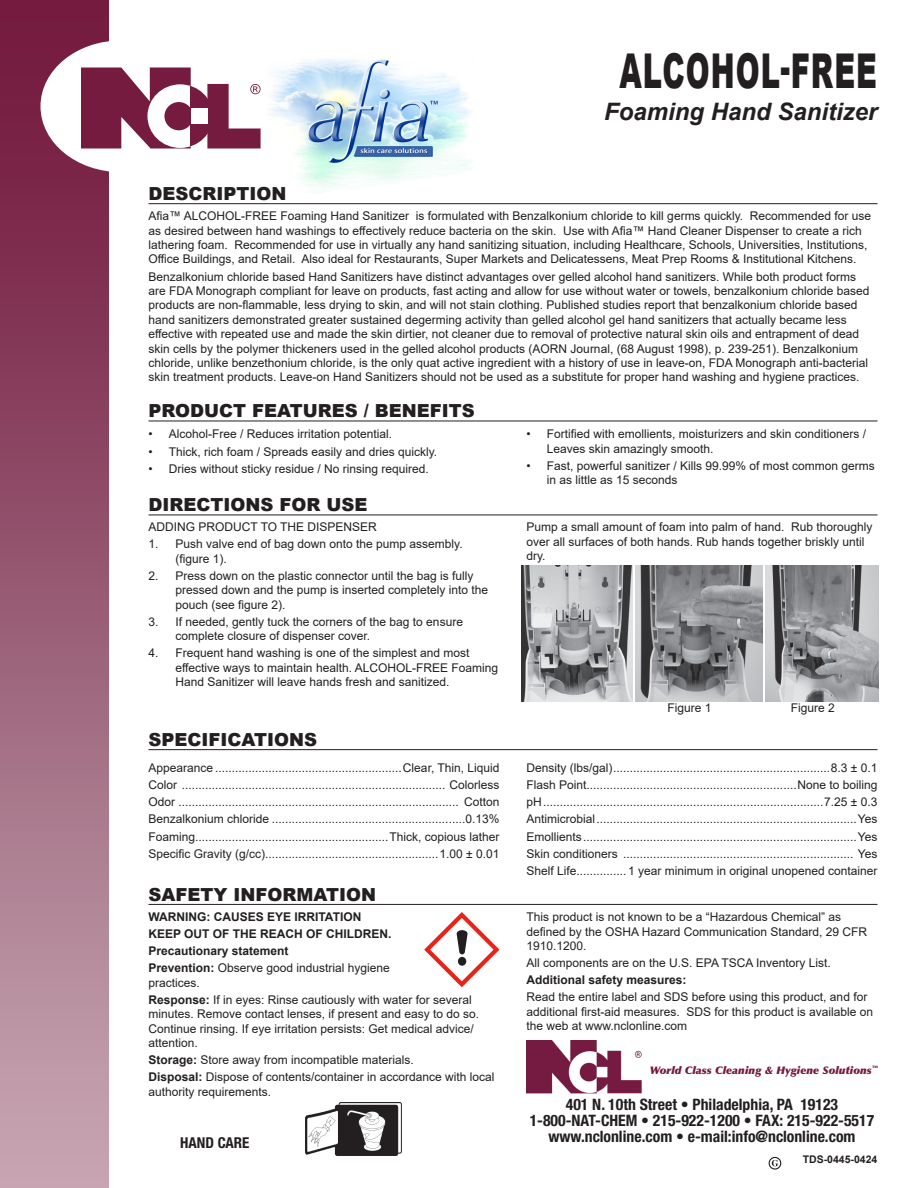
<style>
.page{position:relative;width:918px;height:1188px;background:#fff}
.page>*{position:absolute;margin:0;border:0;box-sizing:border-box;transform-origin:0 0}
.Product_Name{font:900 48px "Arial";letter-spacing:.035em;color:#231f20;scale:.6 1}
.Product_Subtitle{font:italic 700 24px "Arial";color:#231f20}
.Section_Heading{font:900 18px "Arial";color:#231f20}
.t1{font:700 condensed 15.75px/16.4px "Helvetica Neue LT Std";color:#231f20;text-align:center}
.t2{font:700 condensed 15px "Helvetica Neue LT Std";color:#231f20}
.Body_Text{font:12px/14.4px "Arial";color:#231f20}
.Specifications{font:12px "Arial";color:#231f20}
.Bullet_Text{font:12px/14.4px "Arial";color:#231f20}
.Body_Text-2{font:700 12px "Arial";color:#231f20}
.t3{font:italic 10.5px "Optima LT Std X Black";color:#751b40}
.Code_No{font:700 10.5px "Arial";color:#231f20}
.s1{font-weight:700}
</style>
<div class="page">
<div style="left:0;top:0;width:108px;height:1188px;background:linear-gradient(to bottom,#6d1137,#c6a7b3)"></div>
<div style="left:41px;top:41px;width:161px;height:131px;background:#fff;border-radius:50%"></div>
<svg style="left:81px;top:68px;width:180px;height:81px"></svg>
<div style="left:191px;top:108px;width:16px;height:16px;background:#fff"></div>
<img style="left:526px;top:1041px;width:116px;height:53px">
<img style="left:268px;top:59px;width:204px;height:134px">
<hr style="left:148px;top:203px;width:730px;height:1px;background:#231f20">
<hr style="left:148px;top:421px;width:730px;height:1px;background:#231f20">
<hr style="left:148px;top:515px;width:730px;height:1px;background:#231f20">
<hr style="left:148px;top:749px;width:730px;height:1px;background:#231f20">
<hr style="left:148px;top:904px;width:730px;height:1px;background:#231f20">
<img style="left:306px;top:1103px;width:96px;height:53px">
<svg style="left:772px;top:1160px;width:6px;height:6px"></svg>
<div style="left:769px;top:1157px;width:12px;height:13px;border:1px solid #231f20;border-radius:50%"></div>
<img style="left:635px;top:566px;width:128px;height:135px">
<img style="left:521px;top:566px;width:112px;height:135px">
<img style="left:766px;top:566px;width:113px;height:135px">
<svg style="left:424px;top:912px;width:76px;height:75px"></svg>
<p class="Product_Name" style="left:619px;top:36px;width:431px">ALCOHOL-FREE</p>
<p class="Product_Subtitle" style="left:604px;top:96px;width:275px">Foaming Hand Sanitizer</p>
<p class="Section_Heading" style="left:148px;top:181px;width:139px">DESCRIPTION</p>
<p class="Body_Text" style="left:148px;top:209px;width:724px">Afia™ ALCOHOL-FREE Foaming Hand Sanitizer is formulated with Benzalkonium chloride to kill germs quickly. Recommended for use as desired between hand washings to effectively reduce bacteria on the skin. Use with Afia™ Hand Cleaner Dispenser to create a rich lathering foam. Recommended for use in virtually any hand sanitizing situation, including Healthcare, Schools, Universities, Institutions, Office Buildings, and Retail. Also ideal for Restaurants, Super Markets and Delicatessens, Meat Prep Rooms &amp; Institutional Kitchens.</p>
<p class="Body_Text" style="left:148px;top:269px;width:722px">Benzalkonium chloride based Hand Sanitizers have distinct advantages over gelled alcohol hand sanitizers. While both product forms are FDA Monograph compliant for leave on products, fast acting and allow for use without water or towels, benzalkonium chloride based products are non-flammable, less drying to skin, and will not stain clothing. Published studies report that benzalkonium chloride based hand sanitizers demonstrated greater sustained degerming activity than gelled alcohol gel hand sanitizers that actually became less effective with repeated use and made the skin dirtier, not cleaner due to removal of protective natural skin oils and entrapment of dead skin cells by the polymer thickeners used in the gelled alcohol products (AORN Journal, (68 August 1998), p. 239-251). Benzalkonium chloride, unlike benzethonium chloride, is the only quat active ingredient with a history of use in leave-on, FDA Monograph anti-bacterial skin treatment products. Leave-on Hand Sanitizers should not be used as a substitute for proper hand washing and hygiene practices.</p>
<p class="Section_Heading" style="left:148px;top:398px;width:328px">PRODUCT FEATURES / BENEFITS</p>
<p class="Bullet_Text" style="left:148px;top:427px;width:245px">• Alcohol-Free / Reduces irritation potential.</p>
<p class="Bullet_Text" style="left:148px;top:444px;width:290px">• Thick, rich foam / Spreads easily and dries quickly.</p>
<p class="Bullet_Text" style="left:148px;top:461px;width:282px">• Dries without sticky residue / No rinsing required.</p>
<p class="Bullet_Text" style="left:547px;top:427px;width:321px;text-indent:-20px">• Fortified with emollients, moisturizers and skin conditioners /<br>Leaves skin amazingly smooth.</p>
<p class="Bullet_Text" style="left:547px;top:459px;width:330px;text-indent:-20px">• Fast, powerful sanitizer / Kills 99.99% of most common germs in as little as 15 seconds</p>
<p class="Section_Heading" style="left:148px;top:492px;width:220px">DIRECTIONS FOR USE</p>
<p class="Bullet_Text" style="left:148px;top:520px;width:230px">ADDING PRODUCT TO THE DISPENSER</p>
<p class="Body_Text" style="left:176px;top:537px;width:289px;text-indent:-27px">1. Push valve end of bag down onto the pump assembly. (figure 1).</p>
<p class="Body_Text" style="left:176px;top:569px;width:314px;text-indent:-27px">2. Press down on the plastic connector until the bag is fully pressed down and the pump is inserted completely into the pouch (see figure 2).</p>
<p class="Body_Text" style="left:176px;top:614px;width:289px;text-indent:-27px">3. If needed, gently tuck the corners of the bag to ensure complete closure of dispenser cover.</p>
<p class="Body_Text" style="left:176px;top:646px;width:324px;text-indent:-27px">4. Frequent hand washing is one of the simplest and most effective ways to maintain health. ALCOHOL-FREE Foaming<br>Hand Sanitizer will leave hands fresh and sanitized.</p>
<p class="Section_Heading" style="left:148px;top:727px;width:170px">SPECIFICATIONS</p>
<p class="Specifications" style="left:148px;top:760px;width:352px">Appearance ........................................................Clear, Thin, Liquid</p>
<p class="Specifications" style="left:148px;top:777px;width:352px">Color ............................................................................... Colorless</p>
<p class="Specifications" style="left:148px;top:794px;width:352px">Odor .................................................................................... Cotton</p>
<p class="Specifications" style="left:148px;top:811px;width:352px">Benzalkonium chloride ..........................................................0.13%</p>
<p class="Specifications" style="left:148px;top:828px;width:352px">Foaming..........................................................Thick, copious lather</p>
<p class="Specifications" style="left:148px;top:845px;width:352px">Specific Gravity (g/cc)....................................................1.00 ± 0.01</p>
<p class="Section_Heading" style="left:148px;top:881px;width:229px">SAFETY INFORMATION</p>
<p class="Body_Text-2" style="left:148px;top:908px;width:214px">WARNING: CAUSES EYE IRRITATION</p>
<p class="Body_Text-2" style="left:148px;top:926px;width:245px">KEEP OUT OF THE REACH OF CHILDREN.</p>
<p class="Body_Text-2" style="left:148px;top:943px;width:142px">Precautionary statement</p>
<p class="Body_Text" style="left:148px;top:961px;width:243px"><span class="s1">Prevention:</span> Observe good industrial hygiene practices.</p>
<p class="Body_Text" style="left:148px;top:992px;width:332px"><span class="s1">Response:</span> If in eyes: Rinse cautiously with water for several minutes. Remove contact lenses, if present and easy to do so.<br>Continue rinsing. If eye irritation persists: Get medical advice/ attention.</p>
<p class="Body_Text" style="left:148px;top:1053px;width:267px"><span class="s1">Storage:</span> Store away from incompatible materials.</p>
<p class="Body_Text" style="left:148px;top:1070px;width:348px"><span class="s1">Disposal:</span> Dispose of contents/container in accordance with local authority requirements.</p>
<p class="t2" style="left:180px;top:1134px;width:71px">HAND CARE</p>
<p class="Bullet_Text" style="left:526px;top:520px;width:348px">Pump a small amount of foam into palm of hand. Rub thoroughly over all surfaces of both hands. Rub hands together briskly until dry.</p>
<p class="Body_Text" style="left:668px;top:701px;width:46px">Figure 1</p>
<p class="Body_Text" style="left:791px;top:701px;width:46px">Figure 2</p>
<p class="Specifications" style="left:526px;top:760px;width:353px">Density (lbs/gal).................................................................8.3 ± 0.1</p>
<p class="Specifications" style="left:526px;top:777px;width:352px">Flash Point...............................................................None to boiling</p>
<p class="Specifications" style="left:526px;top:794px;width:353px">pH....................................................................................7.25 ± 0.3</p>
<p class="Specifications" style="left:526px;top:811px;width:352px">Antimicrobial..............................................................................Yes</p>
<p class="Specifications" style="left:526px;top:828px;width:352px">Emollients..................................................................................Yes</p>
<p class="Specifications" style="left:526px;top:845px;width:352px">Skin conditioners ..................................................................... Yes</p>
<p class="Specifications" style="left:526px;top:862px;width:352px">Shelf Life...............1 year minimum in original unopened container</p>
<p class="Body_Text" style="left:526px;top:910px;width:342px">This product is not known to be a “Hazardous Chemical” as defined by the OSHA Hazard Communication Standard, 29 CFR<br>1910.1200.</p>
<p class="Body_Text" style="left:526px;top:956px;width:306px">All components are on the U.S. EPA TSCA Inventory List.</p>
<p class="Body_Text-2" style="left:526px;top:971px;width:162px">Additional safety measures:</p>
<p class="Body_Text" style="left:526px;top:990px;width:348px">Read the entire label and SDS before using this product, and for additional first-aid measures. SDS for this product is available on the web at www.nclonline.com</p>
<p class="t3" style="left:650px;top:1064px;width:230px">World Class Cleaning &amp; Hygiene Solutions<sup>™</sup></p>
<h3 class="t1" style="left:530px;top:1096px;width:346px">401 N. 10th Street • Philadelphia, PA 19123<br>1-800-NAT-CHEM • 215-922-1200 • FAX: 215-922-5517 www.nclonline.com • e-mail:info@nclonline.com</h3>
<p class="Code_No" style="left:803px;top:1152px;width:76px">TDS-0445-0424</p>
</div>
